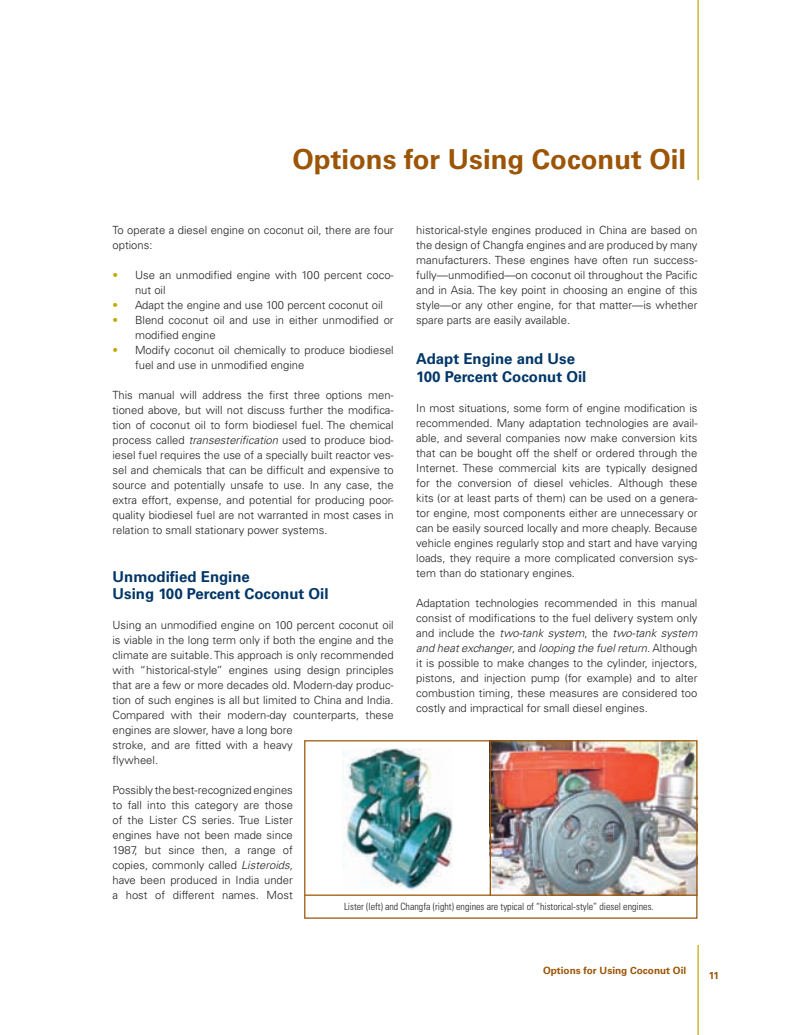
<style>
.page{position:relative;width:810px;height:1035px;background:#fff}
.page>*{position:absolute;margin:0;border:0;box-sizing:border-box;transform-origin:0 0}
.Chap_title{font:700 27.5px "Univers";color:#9c5506}
.t1{font:700 15px/17.5px "Univers";color:#003667}
.Bullet_1_last{font:300 11.25px/15px "Univers";color:#231f20;text-align:justify}
.Bullet_1{font:300 11.25px/15px "Univers";color:#231f20}
.Fig_label_1{font:300 condensed 10px "Univers";color:#231f20}
.RH_R{font:700 10px "Univers";color:#9c5506}
.s1{color:#c5a904}
.s2{font-style:italic}
</style>
<div class="page">
<hr style="left:698px;top:0;width:1px;height:180px;background:#c5a904">
<hr style="left:698px;top:945px;width:1px;height:90px;background:#c5a904">
<img style="left:343px;top:749px;width:109px;height:141px">
<img style="left:491px;top:742px;width:205px;height:153px">
<div style="left:304px;top:740px;width:394px;height:179px;border:1px solid #9c5506"></div>
<hr style="left:490px;top:740px;width:1px;height:156px;background:#9c5506">
<hr style="left:305px;top:895px;width:392px;height:1px;background:#9c5506">
<p class="Chap_title" style="left:293px;top:143px;width:395px">Options for Using Coconut Oil</p>
<p class="Bullet_1_last" style="left:112px;top:222px;width:283px">To operate a diesel engine on coconut oil, there are four options:</p>
<p class="Bullet_1" style="left:135px;top:267px;width:260px;text-indent:-22px"><span class="s1">•</span> Use an unmodified engine with 100 percent coco&shy;nut oil</p>
<p class="Bullet_1" style="left:112px;top:297px;width:272px"><span class="s1">•</span> Adapt the engine and use 100 percent coconut oil</p>
<p class="Bullet_1" style="left:135px;top:312px;width:260px;text-indent:-22px"><span class="s1">•</span> Blend coconut oil and use in either unmodified or modified engine</p>
<p class="Bullet_1_last" style="left:135px;top:342px;width:260px;text-indent:-22px"><span class="s1">•</span> Modify coconut oil chemically to produce biodiesel fuel and use in unmodified engine</p>
<p class="Bullet_1_last" style="left:112px;top:387px;width:283px">This manual will address the first three options men&shy;tioned above, but will not discuss further the modifica&shy;tion of coconut oil to form biodiesel fuel. The chemical process called <span class="s2">transesterification</span> used to produce biod&shy;iesel fuel requires the use of a specially built reactor ves&shy;sel and chemicals that can be difficult and expensive to source and potentially unsafe to use. In any case, the extra effort, expense, and potential for producing poor&shy;quality biodiesel fuel are not warranted in most cases in relation to small stationary power systems.</p>
<h1 class="t1" style="left:112px;top:568px;width:218px">Unmodified Engine<br>Using 100 Percent Coconut Oil</h1>
<p class="Bullet_1_last" style="left:112px;top:617px;width:283px;text-align:left">Using an unmodified engine on 100 percent coconut oil is viable in the long term only if both the engine and the climate are suitable. This approach is only recommended with “historical-style” engines using design principles that are a few or more decades old. Modern-day produc&shy;tion of such engines is all but limited to China and India.<br>Compared with their modern-day counterparts, these engines are slower, have a long bore<br>stroke, and are fitted with a heavy<br>flywheel.</p>
<p class="Bullet_1_last" style="left:112px;top:782px;width:182px">Possibly the best-recognized engines to fall into this category are those of the Lister CS series. True Lister engines have not been made since 1987, but since then, a range of copies, commonly called <span class="s2">Listeroids</span>, have been produced in India under a host of different names. Most</p>
<p class="Bullet_1_last" style="left:416px;top:222px;width:283px">historical-style engines produced in China are based on the design of Changfa engines and are produced by many manufacturers. These engines have often run success&shy;fully—unmodified—on coconut oil throughout the Pacific and in Asia. The key point in choosing an engine of this style—or any other engine, for that matter—is whether spare parts are easily available.</p>
<h1 class="t1" style="left:416px;top:350px;width:172px">Adapt Engine and Use<br>100 Percent Coconut Oil</h1>
<p class="Bullet_1_last" style="left:416px;top:400px;width:283px">In most situations, some form of engine modification is recommended. Many adaptation technologies are avail&shy;able, and several companies now make conversion kits that can be bought off the shelf or ordered through the Internet. These commercial kits are typically designed for the conversion of diesel vehicles. Although these kits (or at least parts of them) can be used on a genera&shy;tor engine, most components either are unnecessary or can be easily sourced locally and more cheaply. Because vehicle engines regularly stop and start and have varying loads, they require a more complicated conversion sys&shy;tem than do stationary engines.</p>
<p class="Bullet_1_last" style="left:416px;top:595px;width:283px">Adaptation technologies recommended in this manual consist of modifications to the fuel delivery system only and include the <span class="s2">two-tank system</span>, the <span class="s2">two-tank system and heat exchanger</span>, and <span class="s2">looping the fuel return</span>. Although it is possible to make changes to the cylinder, injectors, pistons, and injection pump (for example) and to alter combustion timing, these measures are considered too costly and impractical for small diesel engines.</p>
<p class="Fig_label_1" style="left:344px;top:901px;width:311px">Lister (left) and Changfa (right) engines are typical of “historical-style” diesel engines.</p>
<p class="RH_R" style="left:543px;top:964px;width:145px">Options for Using Coconut Oil</p>
<p class="RH_R" style="left:709px;top:969px;width:12px">11</p>
</div>
